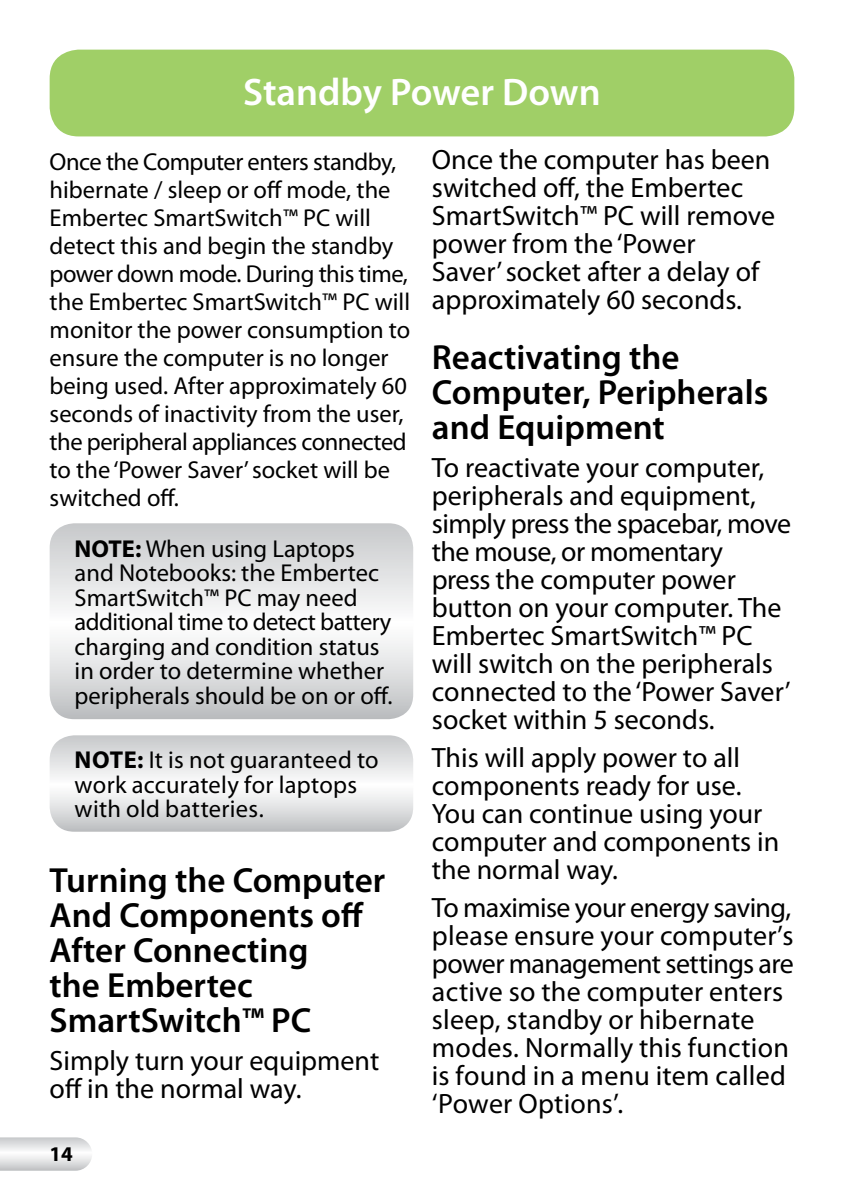
<style>
.page{position:relative;width:844px;height:1191px;background:#fff}
.page>*{position:absolute;margin:0;border:0;box-sizing:border-box;transform-origin:0 0}
.t1{font:600 38.5px "Myriad Pro";color:#fff}
.t2{font:600 35px/35px "Myriad Pro";color:#000}
.t3{font:28px/28px "Myriad Pro";color:#000}
.t4{font:24.5px/28px "Myriad Pro";color:#000}
.t5{font:700 21px "Myriad Pro";color:#000}
.s1{font-weight:700}
</style>
<div class="page">
<svg style="left:0;top:1137px;width:92px;height:33px"></svg>
<svg style="left:50px;top:735px;width:363px;height:96px"></svg>
<svg style="left:50px;top:523px;width:363px;height:196px"></svg>
<div style="left:50px;top:50px;width:744px;height:86px;background:#a0cf67;border-radius:29px"></div>
<h1 class="t1" style="left:243px;top:68px;width:359px">Standby Power Down</h1>
<p class="t4" style="left:50px;top:147px;width:362px">Once the Computer enters standby, hibernate / sleep or off mode, the<br>Embertec SmartSwitch™ PC will detect this and begin the standby power down mode. During this time, the Embertec SmartSwitch™ PC will monitor the power consumption to ensure the computer is no longer being used. After approximately 60 seconds of inactivity from the user, the peripheral appliances connected to the ‘Power Saver’ socket will be switched off.</p>
<p class="t4" style="left:75px;top:536px;width:319px;line-height:24.5px"><span class="s1">NOTE:</span> When using Laptops and Notebooks: the Embertec<br>SmartSwitch™ PC may need additional time to detect battery charging and condition status in order to determine whether peripherals should be on or off.</p>
<p class="t4" style="left:75px;top:747px;width:305px;line-height:24.5px"><span class="s1">NOTE:</span> It is not guaranteed to work accurately for laptops with old batteries.</p>
<p class="t2" style="left:50px;top:861px;width:337px">Turning the Computer<br>And Components off<br>After Connecting<br>the Embertec<br>SmartSwitch™ PC</p>
<p class="t3" style="left:50px;top:1046px;width:331px">Simply turn your equipment off in the normal way.</p>
<p class="t5" style="left:50px;top:1140px;width:25px">14</p>
<p class="t3" style="left:432px;top:145px;width:344px">Once the computer has been switched off, the Embertec<br>SmartSwitch™ PC will remove power from the ‘Power<br>Saver’ socket after a delay of approximately 60 seconds.</p>
<p class="t2" style="left:432px;top:338px;width:338px">Reactivating the<br>Computer, Peripherals and Equipment</p>
<p class="t3" style="left:432px;top:453px;width:361px">To reactivate your computer, peripherals and equipment, simply press the spacebar, move the mouse, or momentary<br>press the computer power button on your computer. The<br>Embertec SmartSwitch™ PC will switch on the peripherals connected to the ‘Power Saver’ socket within 5 seconds.</p>
<p class="t3" style="left:432px;top:743px;width:349px">This will apply power to all components ready for use.<br>You can continue using your computer and components in the normal way.</p>
<p class="t3" style="left:432px;top:893px;width:363px">To maximise your energy saving, please ensure your computer’s power management settings are active so the computer enters sleep, standby or hibernate modes. Normally this function is found in a menu item called ‘Power Options’.</p>
</div>
